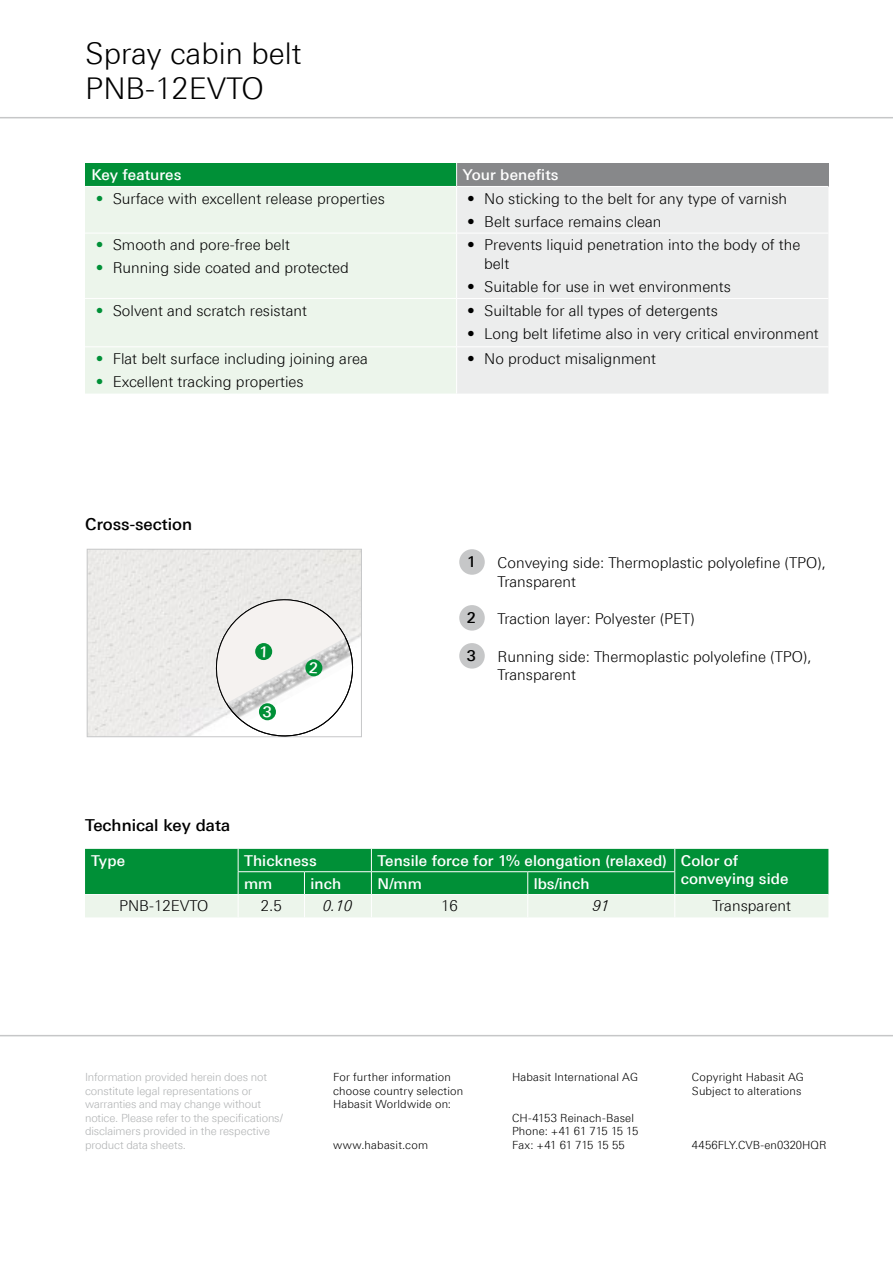
<style>
.page{position:relative;width:893px;height:1263px;background:#fff}
.page>*{position:absolute;margin:0;border:0;box-sizing:border-box;transform-origin:0 0}
.t1{font:300 30px/34.5px "Linotype Univers 330";color:#000}
.t2{font:500 16.5px "Linotype Univers 530";color:#000}
.t3{font:300 15px/18.8px "Linotype Univers 330";color:#000}
.t4{font:500 15px "Linotype Univers 530";letter-spacing:.005em;color:#fff}
.t5{font:15px "Linotype Univers 331 Light It";color:#000}
.t6{font:500 15px "Linotype Univers 530";color:#000}
.t7{font:300 11.25px/13.5px "Linotype Univers 330";letter-spacing:.015em;color:#000}
.t8{font:300 11.25px/13.5px "Linotype Univers 330";letter-spacing:-.01em;color:#b1b3b4}
.s1{color:#009037}
</style>
<div class="page">
<hr style="left:0;top:117px;width:893px;height:1px;background:#c6c7c8">
<div style="left:85px;top:163px;width:372px;height:23px;background:#009037"></div>
<div style="left:457px;top:163px;width:371px;height:23px;background:#87888a"></div>
<div style="left:85px;top:187px;width:371px;height:207px;background:#ecf5eb"></div>
<div style="left:457px;top:187px;width:371px;height:207px;background:#eceded"></div>
<svg style="left:456px;top:163px;width:1px;height:23px"></svg>
<hr style="left:85px;top:233px;width:372px;height:1px;background:#fff">
<hr style="left:457px;top:233px;width:371px;height:1px;background:#fff">
<hr style="left:457px;top:298px;width:371px;height:1px;background:#fff">
<hr style="left:457px;top:346px;width:371px;height:1px;background:#fff">
<hr style="left:85px;top:298px;width:372px;height:1px;background:#fff">
<hr style="left:85px;top:346px;width:372px;height:1px;background:#fff">
<svg style="left:85px;top:849px;width:743px;height:68px;background:#4fb273"></svg>
<hr style="left:85px;top:894px;width:153px;height:1px;background:#fff">
<hr style="left:238px;top:871px;width:66px;height:1px;background:#fff">
<hr style="left:304px;top:871px;width:67px;height:1px;background:#fff">
<hr style="left:238px;top:894px;width:66px;height:1px;background:#fff">
<hr style="left:304px;top:894px;width:67px;height:1px;background:#fff">
<hr style="left:371px;top:871px;width:157px;height:1px;background:#fff">
<hr style="left:528px;top:871px;width:147px;height:1px;background:#fff">
<hr style="left:371px;top:894px;width:157px;height:1px;background:#fff">
<hr style="left:528px;top:894px;width:147px;height:1px;background:#fff">
<hr style="left:675px;top:894px;width:153px;height:1px;background:#fff">
<hr style="left:0;top:1035px;width:893px;height:1px;background:#c6c7c8">
<div style="left:89px;top:551px;width:271px;height:184px;background:#ebeae8"></div>
<div style="left:87px;top:549px;width:275px;height:188px;border:1px solid #c6c7c8"></div>
<div style="left:459px;top:549px;width:26px;height:26px;background:#c6c7c8;border-radius:50%"></div>
<div style="left:459px;top:605px;width:26px;height:26px;background:#c6c7c8;border-radius:50%"></div>
<div style="left:459px;top:643px;width:26px;height:26px;background:#c6c7c8;border-radius:50%"></div>
<svg style="left:214px;top:597px;width:141px;height:140px"></svg>
<h1 class="t1" style="left:85px;top:36px;width:218px">Spray cabin belt<br>PNB-12EVTO</h1>
<p class="t4" style="left:91px;top:166px;width:92px">Key features</p>
<p class="t4" style="left:463px;top:166px;width:97px">Your benefits</p>
<p class="t3" style="left:96px;top:189px;width:291px"><span class="s1">•</span> Surface with excellent release properties</p>
<p class="t3" style="left:467px;top:189px;width:321px">• No sticking to the belt for any type of varnish</p>
<p class="t3" style="left:467px;top:212px;width:196px">• Belt surface remains clean</p>
<p class="t3" style="left:96px;top:235px;width:196px"><span class="s1">•</span> Smooth and pore-free belt</p>
<p class="t3" style="left:96px;top:258px;width:255px"><span class="s1">•</span> Running side coated and protected</p>
<p class="t3" style="left:484px;top:235px;width:318px;text-indent:-17px">• Prevents liquid penetration into the body of the belt</p>
<p class="t3" style="left:467px;top:277px;width:265px">• Suitable for use in wet environments</p>
<p class="t3" style="left:96px;top:301px;width:213px"><span class="s1">•</span> Solvent and scratch resistant</p>
<p class="t3" style="left:467px;top:301px;width:252px">• Suiltable for all types of detergents</p>
<p class="t3" style="left:467px;top:324px;width:353px">• Long belt lifetime also in very critical environment</p>
<p class="t3" style="left:96px;top:349px;width:274px"><span class="s1">•</span> Flat belt surface including joining area</p>
<p class="t3" style="left:96px;top:372px;width:210px"><span class="s1">•</span> Excellent tracking properties</p>
<p class="t3" style="left:467px;top:349px;width:190px">• No product misalignment</p>
<p class="t2" style="left:85px;top:515px;width:109px">Cross-section</p>
<p class="t2" style="left:85px;top:815px;width:147px">Technical key data</p>
<p class="t6" style="left:467px;top:553px;width:10px">1</p>
<p class="t6" style="left:467px;top:609px;width:10px">2</p>
<p class="t6" style="left:467px;top:647px;width:10px">3</p>
<p class="t3" style="left:497px;top:553px;width:330px">Conveying side: Thermoplastic polyolefine (TPO),<br>Transparent</p>
<p class="t3" style="left:497px;top:609px;width:199px">Traction layer: Polyester (PET)</p>
<p class="t3" style="left:497px;top:647px;width:316px">Running side: Thermoplastic polyolefine (TPO),<br>Transparent</p>
<p class="t4" style="left:91px;top:851px;width:36px">Type</p>
<p class="t4" style="left:244px;top:851px;width:74px">Thickness</p>
<p class="t4" style="left:377px;top:851px;width:362px">Tensile force for 1% elongation (relaxed) Color of</p>
<p class="t4" style="left:244px;top:874px;width:30px">mm</p>
<p class="t4" style="left:681px;top:869px;width:109px">conveying side</p>
<p class="t4" style="left:310px;top:874px;width:32px">inch</p>
<p class="t4" style="left:377px;top:874px;width:46px">N/mm</p>
<p class="t4" style="left:534px;top:874px;width:57px">lbs/inch</p>
<p class="t3" style="left:119px;top:896px;width:91px">PNB-12EVTO</p>
<p class="t3" style="left:261px;top:896px;width:22px">2.5</p>
<p class="t5" style="left:323px;top:897px;width:31px">0.10</p>
<p class="t3" style="left:441px;top:896px;width:18px">16</p>
<p class="t5" style="left:593px;top:897px;width:18px">91</p>
<p class="t3" style="left:712px;top:896px;width:80px">Transparent</p>
<p class="t8" style="left:85px;top:1070px;width:199px">Information provided herein does not constitute legal representations or warranties and may change without notice. Please refer to the specifications/ disclaimers provided in the respective product data sheets.</p>
<p class="t7" style="left:512px;top:1070px;width:127px">Habasit International AG</p>
<p class="t7" style="left:333px;top:1070px;width:132px">For further information choose country selection<br>Habasit Worldwide on:</p>
<p class="t7" style="left:333px;top:1138px;width:97px">www.habasit.com</p>
<p class="t7" style="left:512px;top:1111px;width:128px">CH-4153 Reinach-Basel<br>Phone: +41 61 715 15 15<br>Fax: +41 61 715 15 55</p>
<p class="t7" style="left:692px;top:1070px;width:113px">Copyright Habasit AG<br>Subject to alterations</p>
<p class="t7" style="left:692px;top:1138px;width:136px">4456FLY.CVB-en0320HQR</p>
</div>
